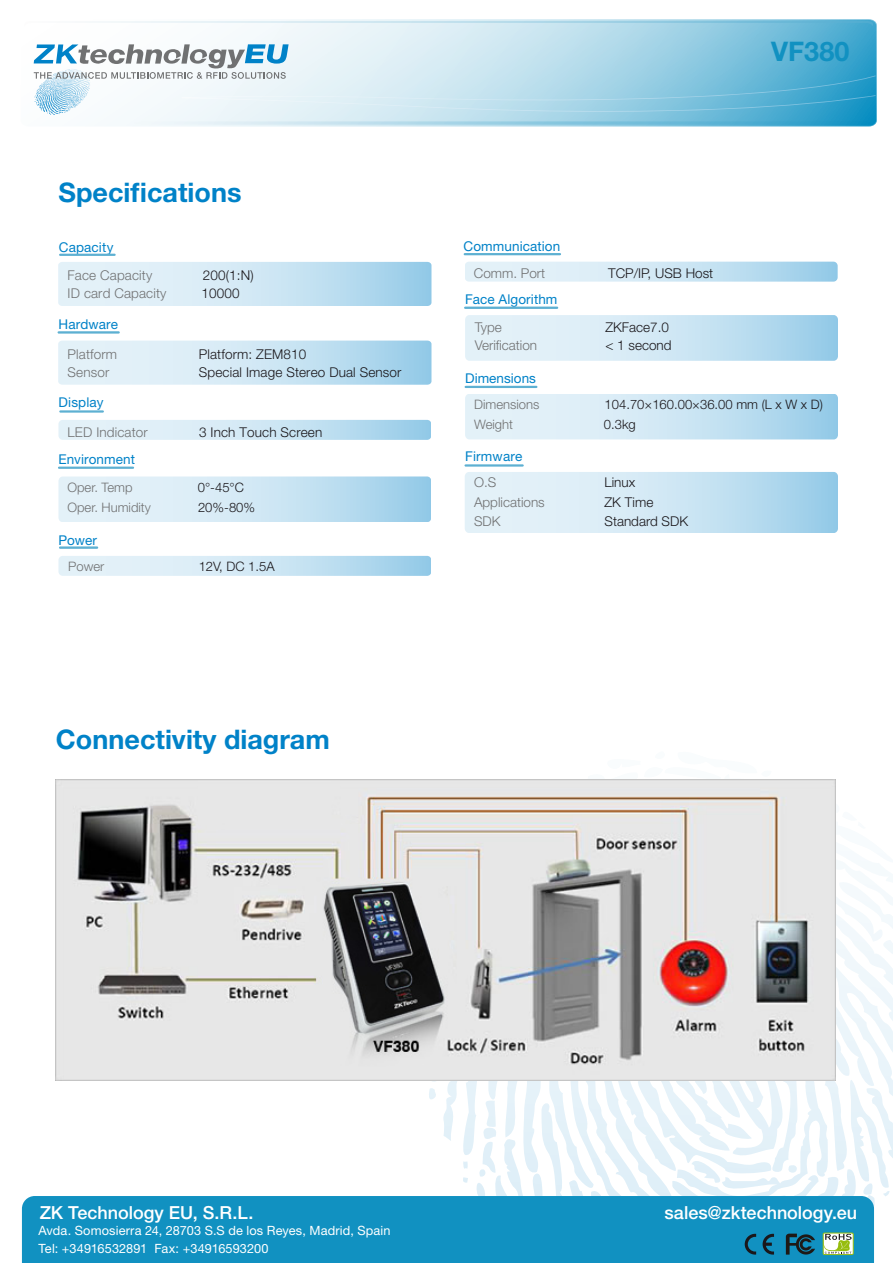
<style>
.page{position:relative;width:893px;height:1263px;background:#fff}
.page>*{position:absolute;margin:0;border:0;box-sizing:border-box;transform-origin:0 0}
.t1{font:700 27px "Helvetica Neue LT Pro";color:#0082c8}
.t2{font:700 27px "Helvetica Neue LT Pro";color:#1191c1}
.t3{font:500 18px "Helvetica Neue LT Pro";color:#fff}
.t4{font:300 13.5px "Helvetica Neue LT Pro";letter-spacing:.01em;color:#1a171b}
.t5{font:300 13.5px "Helvetica Neue LT Pro";letter-spacing:.01em;color:#707172}
.t6{font:13.5px "Helvetica Neue LT Pro";letter-spacing:.01em;color:#0082c8}
.t7{font:300 13.05px "Helvetica Neue LT Pro";color:#1a171b}
.t8{font:300 13.05px "Helvetica Neue LT Pro";color:#707172}
.t9{font:12.75px/17.4px "Helvetica Neue LT Pro";letter-spacing:.01em;color:#fff}
</style>
<div class="page">
<svg style="left:33px;top:20px;width:843px;height:106px"></svg>
<svg style="left:33px;top:21px;width:840px;height:7px"></svg>
<svg style="left:33px;top:120px;width:840px;height:7px"></svg>
<svg style="left:34px;top:44px;width:842px;height:68px"></svg>
<svg style="left:415px;top:779px;width:478px;height:427px"></svg>
<div style="left:22px;top:1196px;width:852px;height:67px;background:#1191c1"></div>
<svg style="left:745px;top:1234px;width:11px;height:20px"></svg>
<svg style="left:763px;top:1234px;width:11px;height:20px"></svg>
<svg style="left:786px;top:1233px;width:29px;height:21px"></svg>
<div style="left:823px;top:1233px;width:30px;height:22px;border:1px solid #96bd0d"></div>
<svg style="left:823px;top:1234px;width:29px;height:20px"></svg>
<svg style="left:58px;top:262px;width:373px;height:44px"></svg>
<hr style="left:60px;top:254px;width:55px;height:2px;background:#5db0d2">
<svg style="left:58px;top:476px;width:373px;height:46px"></svg>
<svg style="left:58px;top:556px;width:373px;height:20px"></svg>
<svg style="left:465px;top:262px;width:373px;height:20px"></svg>
<svg style="left:58px;top:420px;width:373px;height:20px"></svg>
<svg style="left:58px;top:341px;width:373px;height:44px"></svg>
<hr style="left:59px;top:331px;width:60px;height:3px;background:#5db0d2">
<hr style="left:60px;top:410px;width:43px;height:3px;background:#5db0d2">
<hr style="left:59px;top:467px;width:74px;height:2px;background:#5db0d2">
<hr style="left:60px;top:546px;width:37px;height:3px;background:#5db0d2">
<svg style="left:465px;top:394px;width:373px;height:45px"></svg>
<svg style="left:465px;top:315px;width:373px;height:46px"></svg>
<hr style="left:466px;top:386px;width:70px;height:2px;background:#5db0d2">
<hr style="left:465px;top:253px;width:95px;height:2px;background:#5db0d2">
<hr style="left:465px;top:307px;width:92px;height:2px;background:#5db0d2">
<svg style="left:465px;top:472px;width:373px;height:61px"></svg>
<hr style="left:466px;top:464px;width:57px;height:3px;background:#5db0d2">
<img style="left:56px;top:780px;width:780px;height:301px">
<h1 class="t1" style="left:59px;top:176px;width:184px">Specifications</h1>
<p class="t6" style="left:59px;top:239px;width:56px">Capacity</p>
<p class="t5" style="left:68px;top:267px;width:86px">Face Capacity</p>
<p class="t4" style="left:203px;top:267px;width:52px">200(1:N)</p>
<p class="t5" style="left:68px;top:285px;width:100px">ID card Capacity</p>
<p class="t4" style="left:202px;top:285px;width:40px">10000</p>
<p class="t6" style="left:59px;top:316px;width:61px">Hardware</p>
<p class="t5" style="left:68px;top:346px;width:51px">Platform</p>
<p class="t4" style="left:199px;top:346px;width:109px">Platform: ZEM810</p>
<p class="t5" style="left:68px;top:364px;width:43px">Sensor</p>
<p class="t4" style="left:199px;top:364px;width:204px">Special Image Stereo Dual Sensor</p>
<p class="t6" style="left:59px;top:394px;width:46px">Display</p>
<p class="t5" style="left:68px;top:423px;width:82px">LED Indicator</p>
<p class="t4" style="left:199px;top:423px;width:125px">3 Inch Touch Screen</p>
<p class="t6" style="left:59px;top:451px;width:78px">Environment</p>
<p class="t8" style="left:67px;top:479px;width:67px">Oper. Temp</p>
<p class="t7" style="left:198px;top:479px;width:48px">0°-45°C</p>
<p class="t8" style="left:67px;top:499px;width:85px">Oper. Humidity</p>
<p class="t7" style="left:198px;top:499px;width:59px">20%-80%</p>
<p class="t6" style="left:59px;top:532px;width:40px">Power</p>
<p class="t8" style="left:68px;top:558px;width:38px">Power</p>
<p class="t7" style="left:199px;top:558px;width:77px">12V, DC 1.5A</p>
<h1 class="t1" style="left:56px;top:723px;width:275px">Connectivity diagram</h1>
<h1 class="t2" style="left:771px;top:34px;width:80px">VF380</h1>
<p class="t6" style="left:463px;top:238px;width:98px">Communication</p>
<p class="t5" style="left:474px;top:265px;width:73px">Comm. Port</p>
<p class="t4" style="left:608px;top:265px;width:106px">TCP/IP, USB Host</p>
<p class="t6" style="left:465px;top:291px;width:94px">Face Algo rithm</p>
<p class="t5" style="left:475px;top:319px;width:29px">Type</p>
<p class="t4" style="left:605px;top:319px;width:65px">ZKFace7.0</p>
<p class="t5" style="left:475px;top:337px;width:64px">Verification</p>
<p class="t4" style="left:605px;top:337px;width:68px">&lt; 1 second</p>
<p class="t6" style="left:465px;top:370px;width:72px">Dimensions</p>
<p class="t8" style="left:474px;top:397px;width:67px">Dimensions</p>
<p class="t7" style="left:605px;top:397px;width:220px">104.70×160.00×36.00 mm (L x W x D)</p>
<p class="t8" style="left:474px;top:416px;width:40px">Weight</p>
<p class="t7" style="left:604px;top:416px;width:33px">0.3kg</p>
<p class="t6" style="left:465px;top:448px;width:59px">Firmware</p>
<p class="t5" style="left:474px;top:474px;width:24px">O.S</p>
<p class="t4" style="left:605px;top:474px;width:32px">Linux</p>
<p class="t5" style="left:474px;top:494px;width:72px">Applications</p>
<p class="t4" style="left:605px;top:494px;width:50px">ZK Time</p>
<p class="t5" style="left:474px;top:513px;width:28px">SDK</p>
<p class="t4" style="left:605px;top:513px;width:85px">Standard SDK</p>
<h2 class="t3" style="left:40px;top:1202px;width:215px">ZK Technology EU, S.R.L.</h2>
<h2 class="t3" style="left:664px;top:1202px;width:194px">sales@zktechnology.eu</h2>
<p class="t9" style="left:39px;top:1222px;width:354px">Avda. Somosierra 24, 28703 S.S de los Reyes, Madrid, Spain<br>Tel: +34916532891 Fax: +34916593200</p>
</div>
